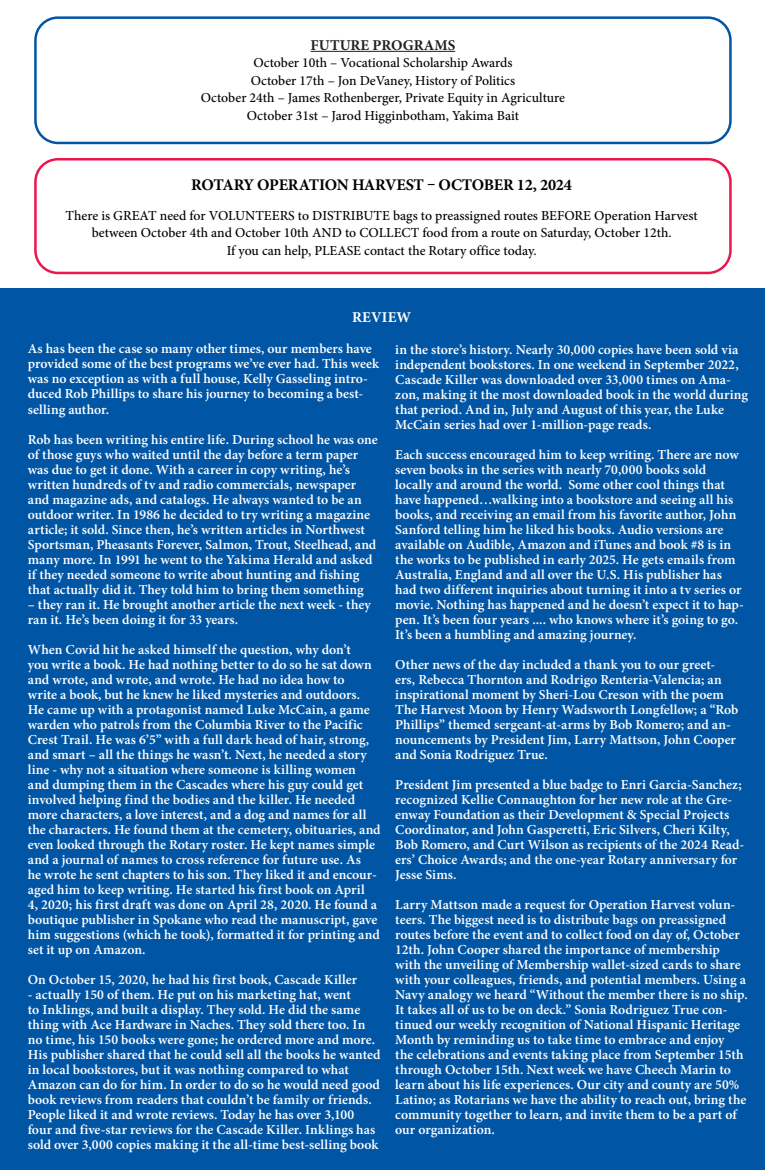
<style>
.page{position:relative;width:765px;height:1170px;background:#fff}
.page>*{position:absolute;margin:0;border:0;box-sizing:border-box;transform-origin:0 0}
.t1{font:700 16.25px "Minion Pro";letter-spacing:-.015em;color:#000101}
.t2{font:700 15px "Minion Pro";color:#231f20}
.t3{font:700 15px "Minion Pro";letter-spacing:.01em;color:#fff}
.t4{font:600 13.75px/15px "Minion Pro";color:#fff}
.t5{font:500 13.75px/17.5px "Minion Pro";color:#000101;text-align:center}
</style>
<div class="page">
<div style="left:34px;top:158px;width:698px;height:116px;border:2px solid #ed154e;border-radius:22px"></div>
<div style="left:0;top:288px;width:765px;height:882px;background:#0155a5"></div>
<div style="left:34px;top:16px;width:698px;height:128px;border:2px solid #0155a5;border-radius:22px"></div>
<hr style="left:311px;top:51px;width:144px;height:1px;background:#231f20">
<p class="t2" style="left:311px;top:34px;width:146px">FUTURE PROGRAMS</p>
<p class="t5" style="left:201px;top:54px;width:366px">October 10th – Vocational Scholarship Awards<br>October 17th – Jon DeVaney, History of Politics<br>October 24th – James Rothenberger, Private Equity in Agriculture October 31st – Jarod Higginbotham, Yakima Bait</p>
<p class="t1" style="left:191px;top:173px;width:382px">ROTARY OPERATION HARVEST – OCTOBER 12, 2024</p>
<p class="t5" style="left:66px;top:207px;width:634px">There is GREAT need for VOLUNTEERS to DISTRIBUTE bags to preassigned routes BEFORE Operation Harvest between October 4th and October 10th AND to COLLECT food from a route on Saturday, October 12th.<br>If you can help, PLEASE contact the Rotary office today.</p>
<p class="t3" style="left:352px;top:307px;width:61px">REVIEW</p>
<p class="t4" style="left:28px;top:342px;width:353px">As has been the case so many other times, our members have provided some of the best programs we’ve ever had. This week was no exception as with a full house, Kelly Gasseling intro&shy;duced Rob Phillips to share his journey to becoming a best&shy;selling author.</p>
<p class="t4" style="left:28px;top:432px;width:351px">Rob has been writing his entire life. During school he was one of those guys who waited until the day before a term paper was due to get it done. With a career in copy writing, he’s written hundreds of tv and radio commercials, newspaper and magazine ads, and catalogs. He always wanted to be an outdoor writer. In 1986 he decided to try writing a magazine article; it sold. Since then, he’s written articles in Northwest Sportsman, Pheasants Forever, Salmon, Trout, Steelhead, and many more. In 1991 he went to the Yakima Herald and asked if they needed someone to write about hunting and fishing that actually did it. They told him to bring them something</p>
<p class="t4" style="left:28px;top:597px;width:345px">– they ran it. He brought another article the next week - they ran it. He’s been doing it for 33 years.</p>
<p class="t4" style="left:28px;top:642px;width:354px">When Covid hit he asked himself the question, why don’t<br>you write a book. He had nothing better to do so he sat down and wrote, and wrote, and wrote. He had no idea how to<br>write a book, but he knew he liked mysteries and outdoors.<br>He came up with a protagonist named Luke McCain, a game warden who patrols from the Columbia River to the Pacific Crest Trail. He was 6’5” with a full dark head of hair, strong, and smart – all the things he wasn’t. Next, he needed a story line - why not a situation where someone is killing women and dumping them in the Cascades where his guy could get involved helping find the bodies and the killer. He needed more characters, a love interest, and a dog and names for all the characters. He found them at the cemetery, obituaries, and even looked through the Rotary roster. He kept names simple and a journal of names to cross reference for future use. As<br>he wrote he sent chapters to his son. They liked it and encour&shy;aged him to keep writing. He started his first book on April<br>4, 2020; his first draft was done on April 28, 2020. He found a boutique publisher in Spokane who read the manuscript, gave him suggestions (which he took), formatted it for printing and set it up on Amazon.</p>
<p class="t4" style="left:28px;top:972px;width:331px">On October 15, 2020, he had his first book, Cascade Killer</p>
<p class="t4" style="left:28px;top:987px;width:354px">- actually 150 of them. He put on his marketing hat, went<br>to Inklings, and built a display. They sold. He did the same thing with Ace Hardware in Naches. They sold there too. In no time, his 150 books were gone; he ordered more and more.<br>His publisher shared that he could sell all the books he wanted in local bookstores, but it was nothing compared to what Amazon can do for him. In order to do so he would need good book reviews from readers that couldn’t be family or friends.<br>People liked it and wrote reviews. Today he has over 3,100 four and five-star reviews for the Cascade Killer. Inklings has sold over 3,000 copies making it the all-time best-selling book</p>
<p class="t4" style="left:395px;top:342px;width:354px">in the store’s history. Nearly 30,000 copies have been sold via independent bookstores. In one weekend in September 2022, Cascade Killer was downloaded over 33,000 times on Ama&shy;zon, making it the most downloaded book in the world during that period. And in, July and August of this year, the Luke McCain series had over 1-million-page reads.</p>
<p class="t4" style="left:395px;top:447px;width:350px">Each success encouraged him to keep writing. There are now seven books in the series with nearly 70,000 books sold locally and around the world. Some other cool things that have happened…walking into a bookstore and seeing all his books, and receiving an email from his favorite author, John Sanford telling him he liked his books. Audio versions are available on Audible, Amazon and iTunes and book #8 is in the works to be published in early 2025. He gets emails from Australia, England and all over the U.S. His publisher has had two different inquiries about turning it into a tv series or movie. Nothing has happened and he doesn’t expect it to hap&shy;pen. It’s been four years .... who knows where it’s going to go.<br>It’s been a humbling and amazing journey.</p>
<p class="t4" style="left:395px;top:657px;width:345px">Other news of the day included a thank you to our greet&shy;ers, Rebecca Thornton and Rodrigo Renteria-Valencia; an inspirational moment by Sheri-Lou Creson with the poem The Harvest Moon by Henry Wadsworth Longfellow; a “Rob Phillips” themed sergeant-at-arms by Bob Romero; and an&shy;nouncements by President Jim, Larry Mattson, John Cooper and Sonia Rodriguez True.</p>
<p class="t4" style="left:395px;top:777px;width:351px">President Jim presented a blue badge to Enri Garcia-Sanchez; recognized Kellie Connaughton for her new role at the Gre&shy;enway Foundation as their Development &amp; Special Projects Coordinator, and John Gasperetti, Eric Silvers, Cheri Kilty, Bob Romero, and Curt Wilson as recipients of the 2024 Read&shy;ers’ Choice Awards; and the one-year Rotary anniversary for Jesse Sims.</p>
<p class="t4" style="left:395px;top:897px;width:354px">Larry Mattson made a request for Operation Harvest volun&shy;teers. The biggest need is to distribute bags on preassigned routes before the event and to collect food on day of, October 12th. John Cooper shared the importance of membership with the unveiling of Membership wallet-sized cards to share with your colleagues, friends, and potential members. Using a Navy analogy we heard “Without the member there is no ship.<br>It takes all of us to be on deck.” Sonia Rodriguez True con&shy;tinued our weekly recognition of National Hispanic Heritage Month by reminding us to take time to embrace and enjoy<br>the celebrations and events taking place from September 15th through October 15th. Next week we have Cheech Marin to learn about his life experiences. Our city and county are 50% Latino; as Rotarians we have the ability to reach out, bring the community together to learn, and invite them to be a part of our organization.</p>
</div>
